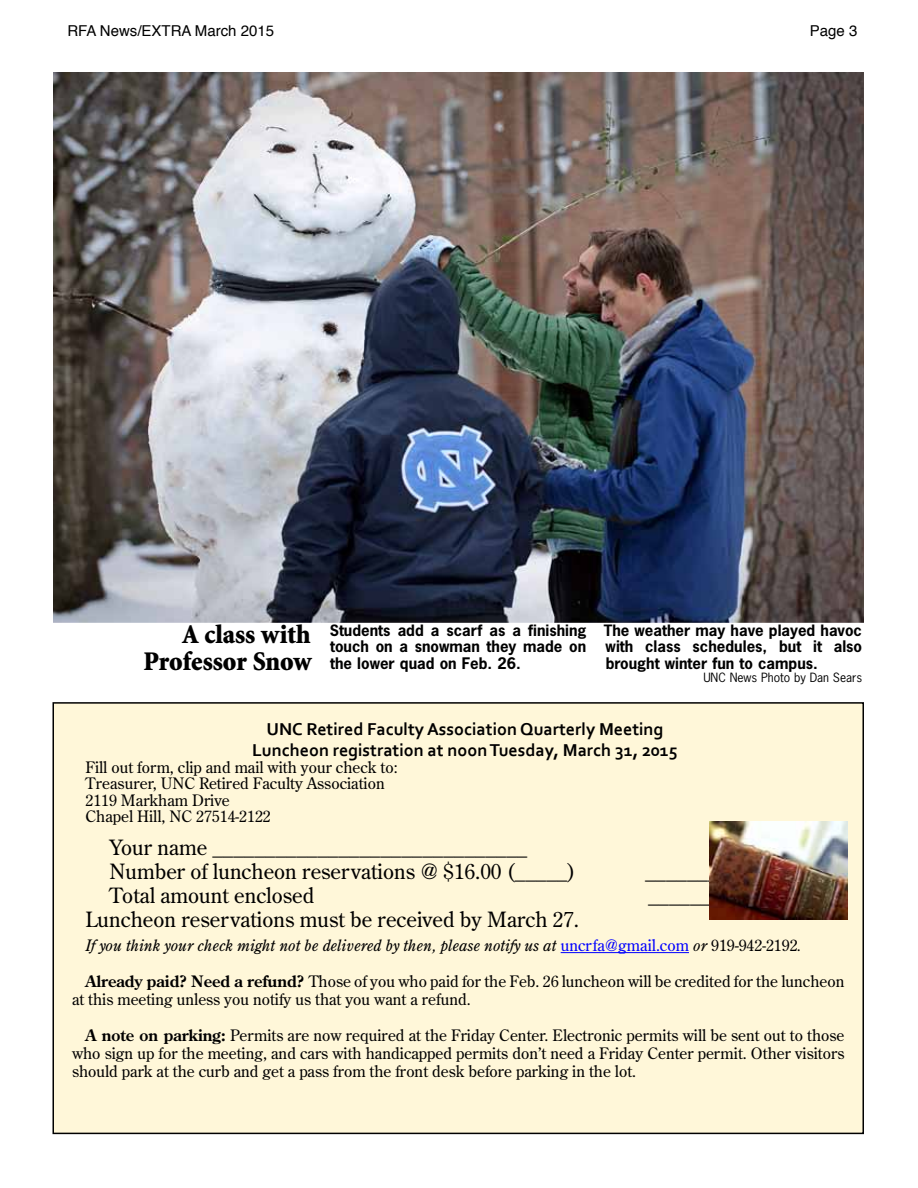
<style>
.page{position:relative;width:918px;height:1188px;background:#fff}
.page>*{position:absolute;margin:0;border:0;box-sizing:border-box;transform-origin:0 0}
.t1{font:900 27px/27px "Minion Std";color:#000;text-align:right;scale:.95 1}
.t2{font:21px/24px "Century Old Style Std";color:#000}
.t3{font:700 18px/21px "Corbel";color:#000;text-align:center}
.t4{font:15.75px/16.5px "Century Old Style Std";color:#000}
.t5{font:italic 15.75px "Century Old Style Std";color:#000}
.t6{font:700 15px/16.5px "News Gothic Std";color:#000;text-align:justify}
.t7{font:15px "Helvetica";color:#000}
.t8{font:12px "News Gothic Std";color:#000}
.s1{font-style:normal;color:#00f}
.s2{font-style:normal}
.s3{font-weight:700}
</style>
<div class="page">
<div style="left:53px;top:703px;width:810px;height:430px;background:#fff7d9"></div>
<hr style="left:561px;top:952px;width:128px;height:1px;background:#00f">
<div style="left:52px;top:702px;width:812px;height:432px;border:2px solid #000"></div>
<img style="left:709px;top:822px;width:138px;height:97px">
<img style="left:54px;top:72px;width:810px;height:551px">
<p class="t7" style="left:67px;top:19px;width:208px">RFA News/EXTRA March 2015</p>
<p class="t7" style="left:810px;top:19px;width:49px">Page 3</p>
<h1 class="t1" style="left:143px;top:622px;width:179px">A class with<br>Professor Snow</h1>
<p class="t6" style="left:330px;top:622px;width:258px">Students add a scarf as a finishing touch on a snowman they made on the lower quad on Feb. 26.</p>
<p class="t6" style="left:604px;top:622px;width:260px">The weather may have played havoc with class schedules, but it also brought winter fun to campus.</p>
<p class="t8" style="left:703px;top:670px;width:160px">UNC News Photo by Dan Sears</p>
<p class="t3" style="left:252px;top:718px;width:427px">UNC Retired Faculty Association Quarterly Meeting<br>Luncheon registration at noon Tuesday, March 31, 2015</p>
<p class="t4" style="left:86px;top:758px;width:314px">Fill out form, clip and mail with your check to:<br>Treasurer, UNC Retired Faculty Association 2119 Markham Drive<br>Chapel Hill, NC 27514-2122</p>
<h2 class="t2" style="left:110px;top:835px;width:468px">Your name ______________________________<br>Number of luncheon reservations @ $16.00 (_____)</h2>
<h2 class="t2" style="left:645px;top:859px;width:75px">_______</h2>
<h2 class="t2" style="left:110px;top:883px;width:206px">Total amount enclosed</h2>
<h2 class="t2" style="left:648px;top:883px;width:75px">_______</h2>
<h2 class="t2" style="left:85px;top:907px;width:495px">Luncheon reservations must be received by March 27.</h2>
<p class="t5" style="left:86px;top:936px;width:718px">If you think your check might not be delivered by then, please notify us at <span class="s1">uncrfa@gmail.com</span> or <span class="s2">919</span>-<span class="s2">942-2192</span>.</p>
<p class="t4" style="left:72px;top:972px;width:774px;line-height:18px;text-indent:13px"><span class="s3">Already paid? Need a refund?</span> Those of you who paid for the Feb. 26 luncheon will be credited for the luncheon at this meeting unless you notify us that you want a refund.</p>
<p class="t4" style="left:72px;top:1026px;width:774px;line-height:18px;text-align:justify;text-indent:13px"><span class="s3">A note on parking:</span> Permits are now required at the Friday Center. Electronic permits will be sent out to those who sign up for the meeting, and cars with handicapped permits don’t need a Friday Center permit. Other visitors should park at the curb and get a pass from the front desk before parking in the lot.</p>
</div>
